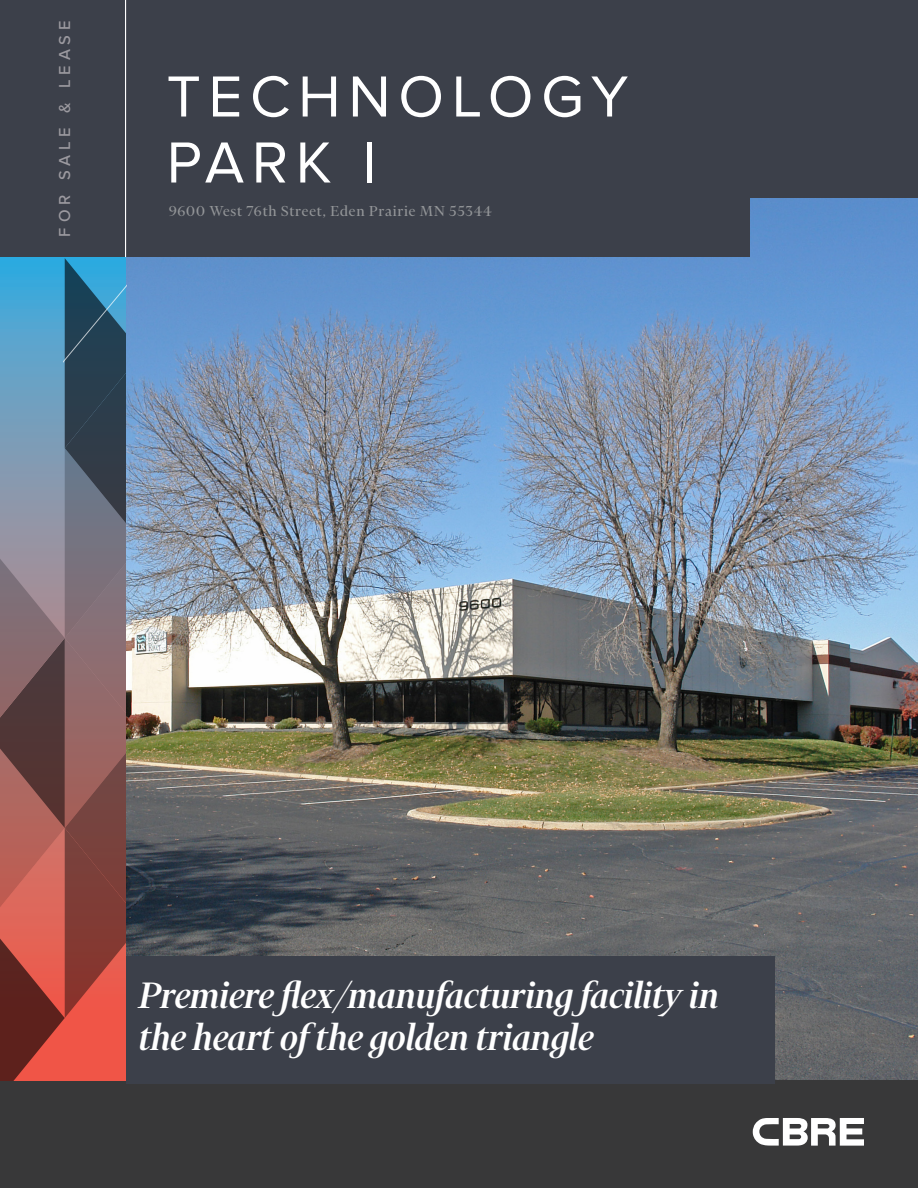
<style>
.page{position:relative;width:918px;height:1188px;background:#fff}
.page>*{position:absolute;margin:0;border:0;box-sizing:border-box;transform-origin:0 0}
.t1{font:60px/66px "Proxima Nova";letter-spacing:.125em;color:#fff}
.Intro_Copy{font:italic 500 42px/42px "Financier Display";color:#fff}
.t2{font:16.5px "Financier Display";letter-spacing:.05em;color:#939598}
.t3{font:500 16.5px "Proxima Nova";letter-spacing:.3em;color:#9c9aa0}
</style>
<div class="page">
<div style="left:0;top:0;width:918px;height:280px;background:#3c404a"></div>
<img style="left:126px;top:199px;width:792px;height:881px">
<div style="left:0;top:1080px;width:918px;height:108px;background:#383839"></div>
<div style="left:126px;top:69px;width:623px;height:188px;background:#3c404a"></div>
<hr style="left:125px;top:0;width:1px;height:257px;background:#fff">
<svg style="left:0;top:258px;width:127px;height:822px;background:#7f646b"></svg>
<svg style="left:753px;top:1118px;width:111px;height:28px"></svg>
<div style="left:126px;top:956px;width:648px;height:127px;background:#3c404a"></div>
<p class="t3" style="left:55px;top:237px;width:218px;rotate:-90deg">FOR SALE &amp; LEASE</p>
<p class="t1" style="left:167px;top:64px;width:463px">TECHNOLOGY<br>PARK I</p>
<p class="t2" style="left:169px;top:202px;width:325px">9600 West 76th Street, Eden Prairie MN 55344</p>
<p class="Intro_Copy" style="left:139px;top:974px;width:582px">Premiere flex/manufacturing facility in the heart of the golden triangle</p>
</div>
